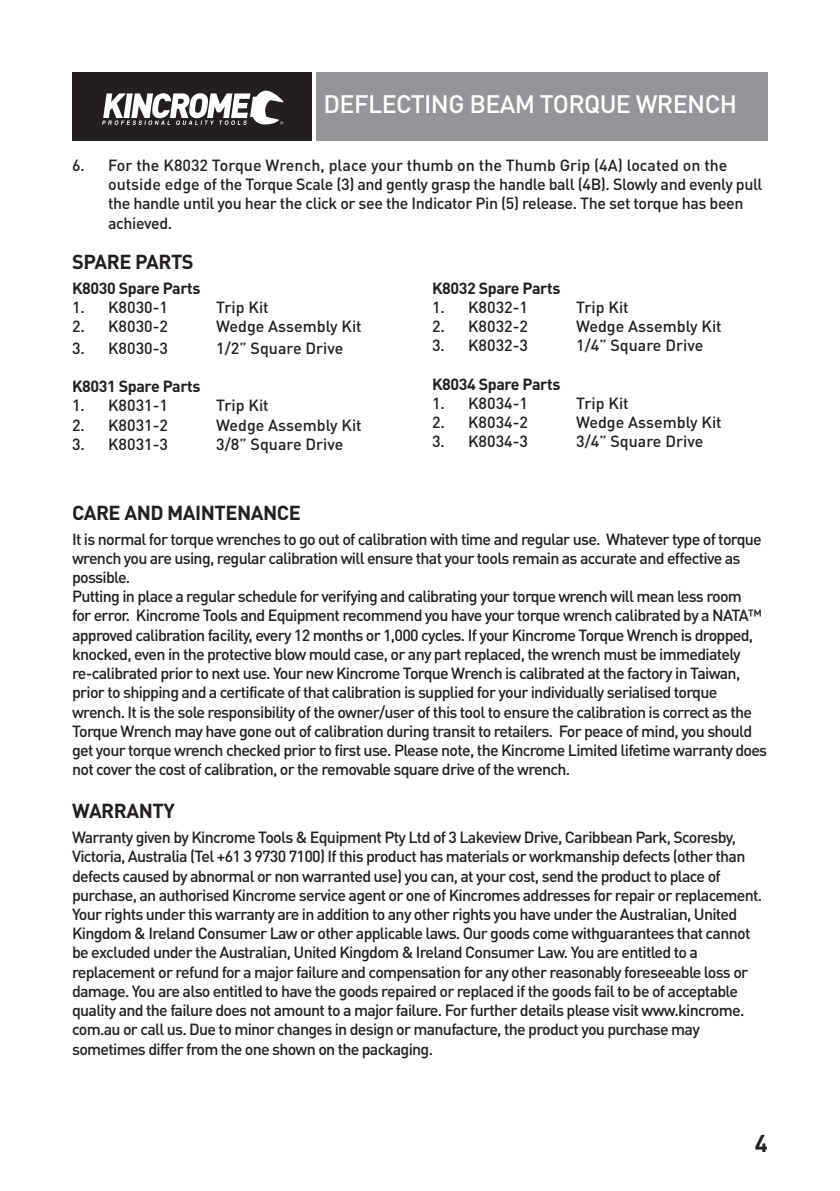
<style>
.page{position:relative;width:840px;height:1191px;background:#fff}
.page>*{position:absolute;margin:0;border:0;box-sizing:border-box;transform-origin:0 0}
.t1{font:500 25px "DIN Pro";letter-spacing:-.025em;color:#fff}
.t2{font:700 24px "DIN";color:#231f20}
.t3{font:700 20px "DIN Pro";letter-spacing:-.025em;color:#231f20}
.t4{font:500 16px/19.2px "DIN Pro";letter-spacing:-.045em;color:#231f20}
.t5{font:500 16px/19.2px "DIN Pro";letter-spacing:-.025em;color:#231f20}
.t6{font:500 16px "DIN Pro";color:#231f20}
.t7{font:700 16px "DIN Pro";letter-spacing:-.025em;color:#231f20}
</style>
<div class="page">
<div style="left:72px;top:72px;width:239px;height:69px;background:#231f20"></div>
<div style="left:316px;top:72px;width:451px;height:69px;background:#939598"></div>
<svg style="left:102px;top:90px;width:181px;height:35px"></svg>
<h1 class="t1" style="left:323px;top:87px;width:415px">DEFLECTING BEAM TORQUE WRENCH</h1>
<p class="t5" style="left:108px;top:155px;width:655px;text-indent:-36px">6. For the K8032 Torque Wrench, place your thumb on the Thumb Grip (4A) located on the outside edge of the Torque Scale (3) and gently grasp the handle ball (4B). Slowly and evenly pull the handle until you hear the click or see the Indicator Pin (5) release. The set torque has been achieved.</p>
<p class="t3" style="left:72px;top:248px;width:123px">SPARE PARTS</p>
<p class="t7" style="left:72px;top:277px;width:130px">K8030 Spare Parts</p>
<p class="t4" style="left:72px;top:297px;width:97px">1. K8030-1</p>
<p class="t4" style="left:216px;top:297px;width:54px">Trip Kit</p>
<p class="t4" style="left:72px;top:316px;width:97px">2. K8030-2</p>
<p class="t6" style="left:216px;top:315px;width:147px">Wedge Assembly Kit</p>
<p class="t4" style="left:72px;top:338px;width:97px">3. K8030-3</p>
<p class="t6" style="left:216px;top:337px;width:129px">1/2” Square Drive</p>
<p class="t7" style="left:72px;top:375px;width:130px">K8031 Spare Parts</p>
<p class="t4" style="left:72px;top:395px;width:97px">1. K8031-1</p>
<p class="t4" style="left:216px;top:395px;width:54px">Trip Kit</p>
<p class="t4" style="left:72px;top:414px;width:97px">2. K8031-2</p>
<p class="t6" style="left:216px;top:414px;width:147px">Wedge Assembly Kit</p>
<p class="t4" style="left:72px;top:434px;width:97px">3. K8031-3</p>
<p class="t6" style="left:216px;top:433px;width:129px">3/8” Square Drive</p>
<p class="t7" style="left:432px;top:277px;width:130px">K8032 Spare Parts</p>
<p class="t4" style="left:432px;top:297px;width:97px">1. K8032-1</p>
<p class="t4" style="left:576px;top:297px;width:54px">Trip Kit</p>
<p class="t4" style="left:432px;top:316px;width:97px">2. K8032-2</p>
<p class="t6" style="left:576px;top:315px;width:147px">Wedge Assembly Kit</p>
<p class="t4" style="left:432px;top:335px;width:97px">3. K8032-3</p>
<p class="t6" style="left:576px;top:335px;width:129px">1/4” Square Drive</p>
<p class="t7" style="left:432px;top:373px;width:130px">K8034 Spare Parts</p>
<p class="t4" style="left:432px;top:393px;width:97px">1. K8034-1</p>
<p class="t4" style="left:576px;top:393px;width:54px">Trip Kit</p>
<p class="t4" style="left:432px;top:412px;width:97px">2. K8034-2</p>
<p class="t6" style="left:576px;top:411px;width:147px">Wedge Assembly Kit</p>
<p class="t4" style="left:432px;top:431px;width:97px">3. K8034-3</p>
<p class="t6" style="left:576px;top:431px;width:129px">3/4” Square Drive</p>
<p class="t3" style="left:72px;top:499px;width:230px">CARE AND MAINTENANCE</p>
<p class="t4" style="left:72px;top:528px;width:691px">It is normal for torque wrenches to go out of calibration with time and regular use. Whatever type of torque wrench you are using, regular calibration will ensure that your tools remain as accurate and effective as possible.</p>
<p class="t4" style="left:72px;top:586px;width:696px">Putting in place a regular schedule for verifying and calibrating your torque wrench will mean less room<br>for error. Kincrome Tools and Equipment recommend you have your torque wrench calibrated by a NATA™ approved calibration facility, every 12 months or 1,000 cycles. If your Kincrome Torque Wrench is dropped, knocked, even in the protective blow mould case, or any part replaced, the wrench must be immediately re-calibrated prior to next use. Your new Kincrome Torque Wrench is calibrated at the factory in Taiwan, prior to shipping and a certificate of that calibration is supplied for your individually serialised torque wrench. It is the sole responsibility of the owner/user of this tool to ensure the calibration is correct as the Torque Wrench may have gone out of calibration during transit to retailers. For peace of mind, you should get your torque wrench checked prior to first use. Please note, the Kincrome Limited lifetime warranty does not cover the cost of calibration, or the removable square drive of the wrench.</p>
<p class="t3" style="left:72px;top:797px;width:104px">WARRANTY</p>
<p class="t4" style="left:72px;top:827px;width:691px">Warranty given by Kincrome Tools &amp; Equipment Pty Ltd of 3 Lakeview Drive, Caribbean Park, Scoresby, Victoria, Australia (Tel +61 3 9730 7100) If this product has materials or workmanship defects (other than defects caused by abnormal or non warranted use) you can, at your cost, send the product to place of purchase, an authorised Kincrome service agent or one of Kincromes addresses for repair or replacement.<br>Your rights under this warranty are in addition to any other rights you have under the Australian, United Kingdom &amp; Ireland Consumer Law or other applicable laws. Our goods come withguarantees that cannot be excluded under the Australian, United Kingdom &amp; Ireland Consumer Law. You are entitled to a replacement or refund for a major failure and compensation for any other reasonably foreseeable loss or damage. You are also entitled to have the goods repaired or replaced if the goods fail to be of acceptable quality and the failure does not amount to a major failure. For further details please visit www.kincrome. com.au or call us. Due to minor changes in design or manufacture, the product you purchase may sometimes differ from the one shown on the packaging.</p>
<p class="t2" style="left:754px;top:1127px;width:15px">4</p>
</div>
